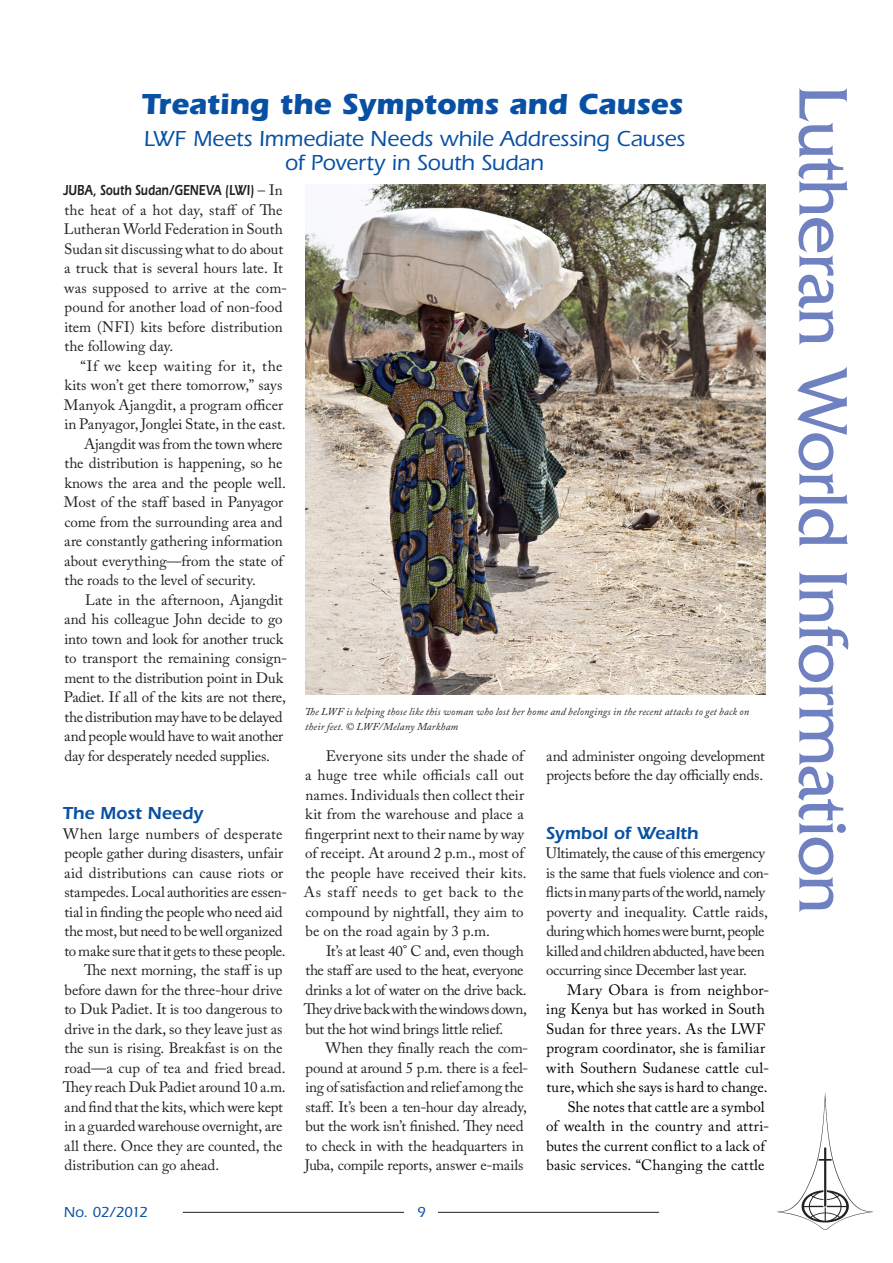
<style>
.page{position:relative;width:893px;height:1263px;background:#fff}
.page>*{position:absolute;margin:0;border:0;box-sizing:border-box;transform-origin:0 0}
.t1{font:72px "Friz Quadrata";letter-spacing:-.02em;color:#6f81c0}
.Heading_1{font:700 30px "Itc Eras";letter-spacing:-.005em;color:#0850a3}
.Heading_2{font:500 22.5px/24px "Itc Eras";letter-spacing:-.005em;color:#0850a3;text-align:center}
.Heading_3{font:600 18px "Itc Eras";color:#0850a3}
.Normal_first_byline{font:15px/19.5px "Adobe Caslon Pro";letter-spacing:-.005em;color:#231f20}
.Normal_first{font:15px/19.5px "Adobe Caslon Pro";letter-spacing:-.015em;color:#231f20}
.t2{font:15px/19.5px "Adobe Caslon Pro";letter-spacing:.01em;color:#000}
.Normal_first_byline-2{font:15px/19.5px "Adobe Caslon Pro";letter-spacing:-.025em;color:#231f20}
.t3{font:500 15px "Itc Eras";letter-spacing:-.035em;color:#0850a3}
.Captions{font:italic 10.5px/15px "Adobe Caslon Pro";letter-spacing:.015em;color:#231f20}
.s1{font-family:"Itc Eras";font-weight:600}
</style>
<div class="page">
<hr style="left:183px;top:1212px;width:221px;height:1px;background:#231f20">
<hr style="left:438px;top:1212px;width:221px;height:1px;background:#231f20">
<img style="left:777px;top:1092px;width:97px;height:138px">
<img style="left:305px;top:185px;width:460px;height:509px">
<p class="Heading_1" style="left:142px;top:87px;width:543px">Treating the Symptoms and Causes</p>
<p class="Heading_2" style="left:144px;top:127px;width:543px">LWF Meets Immediate Needs while Addressing Causes of Poverty in South Sudan</p>
<p class="Normal_first_byline" style="left:63px;top:180px;width:225px"><span class="s1">JUBA, South Sudan/GENEVA (LWI)</span> – In the heat of a hot day, staff of The Lutheran World Federation in South Sudan sit discussing what to do about a truck that is several hours late. It was supposed to arrive at the com&shy;pound for another load of non-food item (NFI) kits before distribution the following day.</p>
<p class="Normal_first_byline" style="left:64px;top:356px;width:223px;text-indent:17px">“If we keep waiting for it, the kits won’t get there tomorrow,” says Manyok Ajangdit, a program officer in Panyagor, Jonglei State, in the east.</p>
<p class="Normal_first_byline" style="left:64px;top:434px;width:223px;text-indent:20px">Ajangdit was from the town where the distribution is happening, so he knows the area and the people well.<br>Most of the staff based in Panyagor come from the surrounding area and are constantly gathering information about everything—from the state of the roads to the level of security.</p>
<p class="Normal_first_byline" style="left:64px;top:590px;width:225px;text-indent:21px">Late in the afternoon, Ajangdit and his colleague John decide to go into town and look for another truck to transport the remaining consign&shy;ment to the distribution point in Duk Padiet. If all of the kits are not there, the distribution may have to be delayed and people would have to wait another day for desperately needed supplies.</p>
<p class="Captions" style="left:305px;top:703px;width:446px">The LWF is helping those like this woman who lost her home and belongings in the recent attacks to get back on their feet. © LWF/Melany Markham</p>
<p class="Normal_first_byline" style="left:304px;top:746px;width:224px;text-indent:22px">Everyone sits under the shade of a huge tree while officials call out names. Individuals then collect their kit from the warehouse and place a fingerprint next to their name by way of receipt. At around 2 p.m., most of the people have received their kits.<br>As staff needs to get back to the compound by nightfall, they aim to be on the road again by 3 p.m.</p>
<p class="Normal_first_byline-2" style="left:304px;top:941px;width:224px;text-indent:22px">It’s at least 40° C and, even though the staff are used to the heat, everyone drinks a lot of water on the drive back.<br>They drive back with the windows down, but the hot wind brings little relief.</p>
<p class="Normal_first_byline" style="left:305px;top:1038px;width:225px;text-indent:21px">When they finally reach the com&shy;pound at around 5 p.m. there is a feel&shy;ing of satisfaction and relief among the staff. It’s been a ten-hour day already, but the work isn’t finished. They need to check in with the headquarters in Juba, compile reports, answer e-mails</p>
<p class="Normal_first_byline" style="left:546px;top:746px;width:220px">and administer ongoing development projects before the day officially ends.</p>
<p class="Heading_3" style="left:63px;top:803px;width:142px">The Most Needy</p>
<p class="Normal_first" style="left:63px;top:824px;width:226px">When large numbers of desperate people gather during disasters, unfair aid distributions can cause riots or stampedes. Local authorities are essen&shy;tial in finding the people who need aid the most, but need to be well organized to make sure that it gets to these people.</p>
<p class="Normal_first_byline" style="left:63px;top:960px;width:224px;text-indent:21px">The next morning, the staff is up before dawn for the three-hour drive to Duk Padiet. It is too dangerous to drive in the dark, so they leave just as the sun is rising. Breakfast is on the road—a cup of tea and fried bread.<br>They reach Duk Padiet around 10 a.m. and find that the kits, which were kept in a guarded warehouse overnight, are all there. Once they are counted, the distribution can go ahead.</p>
<p class="Heading_3" style="left:546px;top:822px;width:154px">Symbol of Wealth</p>
<p class="Normal_first" style="left:546px;top:843px;width:225px">Ultimately, the cause of this emergency is the same that fuels violence and con&shy;flicts in many parts of the world, namely poverty and inequality. Cattle raids, during which homes were burnt, people killed and children abducted, have been occurring since December last year.</p>
<p class="t2" style="left:546px;top:980px;width:225px;text-indent:21px">Mary Obara is from neighbor&shy;ing Kenya but has worked in South Sudan for three years. As the LWF program coordinator, she is familiar with Southern Sudanese cattle cul&shy;ture, which she says is hard to change.</p>
<p class="t2" style="left:546px;top:1097px;width:225px;text-indent:21px">She notes that cattle are a symbol of wealth in the country and attri&shy;butes the current conflict to a lack of basic services. “Changing the cattle</p>
<p class="t3" style="left:64px;top:1203px;width:86px">No. 02/2012</p>
<p class="t3" style="left:417px;top:1203px;width:10px">9</p>
<h1 class="t1" style="left:863px;top:85px;width:830px;rotate:90deg">Lutheran World Information</h1>
</div>
